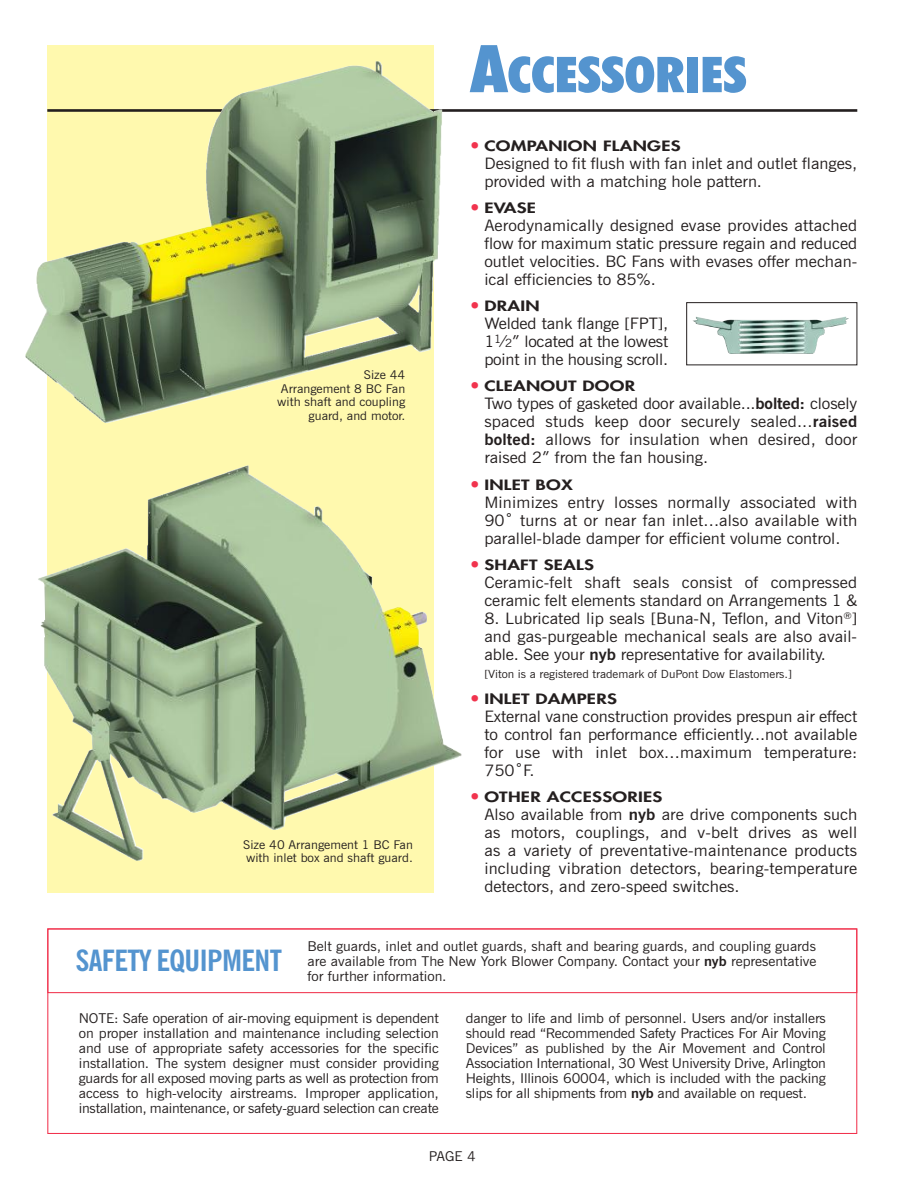
<style>
.page{position:relative;width:918px;height:1188px;background:#fff}
.page>*{position:absolute;margin:0;border:0;box-sizing:border-box;transform-origin:0 0}
.t1{font:900 condensed 49.5px "Futura BT";color:#5494cf;scale:1.09 1}
.t2{font:700 condensed 29.25px "News Gothic BT";letter-spacing:-.02em;color:#5494cf;scale:1.07 1}
.t3{font:15.75px/18px "News Gothic BT";color:#241f1f;text-align:justify;scale:1.07 1}
.t4{font:800 13.8px "Futura";letter-spacing:.015em;color:#241f1f;scale:1.35 1}
.t5{font:13.5px/15px "News Gothic BT";letter-spacing:-.01em;color:#241f1f;text-align:justify;scale:1.07 1}
.t6{font:13.5px "News Gothic BT";letter-spacing:-.01em;color:#241f1f;scale:1.06 1}
.t7{font:12px/13.5px "News Gothic BT";color:#241f1f;scale:1.07 1}
.t8{font:11.25px "News Gothic BT";color:#241f1f;scale:1.07 1}
.s1{font-size:66px}
.s2{font-family:"Helvetica";font-weight:400;font-size:30px;color:#f1334e}
.s3{font-family:"Futura"}
.s4{font-size:11.4px}
.s5{font-weight:700}
</style>
<div class="page">
<img style="left:693px;top:316px;width:156px;height:38px">
<div style="left:686px;top:302px;width:171px;height:63px;border:1px solid #241f1f"></div>
<div style="left:47px;top:45px;width:387px;height:847px;background:#fff9ae"></div>
<hr style="left:47px;top:109px;width:810px;height:3px;background:#241f1f">
<div style="left:47px;top:928px;width:810px;height:65px;border:1px solid #f1334e"></div>
<img style="left:25px;top:61px;width:417px;height:362px">
<img style="left:38px;top:465px;width:423px;height:365px">
<p class="t7" style="left:277px;top:369px;width:121px;text-align:right">Size 44<br>Arrangement 8 BC Fan with shaft and coupling guard, and motor.</p>
<p class="t7" style="left:243px;top:839px;width:160px">Size 40 Arrangement 1 BC Fan with inlet box and shaft guard.</p>
<h1 class="t1" style="left:470px;top:54px;width:255px"><span class="s1">A</span>CCESSORIES</h1>
<p class="t4" style="left:469px;top:139px;width:158px"><span class="s2">•</span> COMPANION FLANGES</p>
<p class="t3" style="left:484px;top:155px;width:350px">Designed to fit flush with fan inlet and outlet flanges, provided with a matching hole pattern.</p>
<p class="t4" style="left:469px;top:201px;width:51px"><span class="s2">•</span> EVASE</p>
<p class="t3" style="left:484px;top:218px;width:350px">Aerodynamically designed evase provides attached flow for maximum static pressure regain and reduced outlet velocities. BC Fans with evases offer mechan&shy;ical efficiencies to 85%.</p>
<p class="t4" style="left:469px;top:299px;width:54px"><span class="s2">•</span> DRAIN</p>
<p class="t3" style="left:484px;top:316px;width:173px">Welded tank flange [FPT], 1<sup>1</sup><span class="s3">⁄</span><span class="s4">2</span><span class="s3">”</span> located at the lowest point in the housing scroll.</p>
<p class="t4" style="left:469px;top:380px;width:124px"><span class="s2">•</span> CLEANOUT DOOR</p>
<p class="t3" style="left:484px;top:396px;width:350px">Two types of gasketed door available...<span class="s5">bolted:</span> closely spaced studs keep door securely sealed...<span class="s5">raised bolted:</span> allows for insulation when desired, door raised 2<span class="s3">”</span> from the fan housing.</p>
<p class="t4" style="left:469px;top:478px;width:78px"><span class="s2">•</span> INLET BOX</p>
<p class="t3" style="left:484px;top:494px;width:350px">Minimizes entry losses normally associated with 90˚ turns at or near fan inlet...also available with parallel-blade damper for efficient volume control.</p>
<p class="t4" style="left:469px;top:558px;width:94px"><span class="s2">•</span> SHAFT SEALS</p>
<p class="t3" style="left:484px;top:575px;width:350px">Ceramic-felt shaft seals consist of compressed ceramic felt elements standard on Arrangements 1 &amp;</p>
<p class="t3" style="left:484px;top:611px;width:350px">8. Lubricated lip seals [Buna-N, Teflon, and Viton<sup>®</sup>] and gas-purgeable mechanical seals are also avail&shy;able. See your <span class="s5">nyb</span> representative for availability.</p>
<p class="t8" style="left:484px;top:670px;width:289px">[Viton is a registered trademark of DuPont Dow Elastomers.]</p>
<p class="t4" style="left:469px;top:692px;width:111px"><span class="s2">•</span> INLET DAMPERS</p>
<p class="t3" style="left:484px;top:709px;width:350px">External vane construction provides prespun air effect to control fan performance efficiently...not available for use with inlet box...maximum temperature:<br>750˚F.</p>
<p class="t4" style="left:469px;top:791px;width:145px"><span class="s2">•</span> OTHER ACCESSORIES</p>
<p class="t3" style="left:484px;top:807px;width:350px">Also available from <span class="s5">nyb</span> are drive components such as motors, couplings, and v-belt drives as well as a variety of preventative-maintenance products including vibration detectors, bearing-temperature detectors, and zero-speed switches.</p>
<h2 class="t2" style="left:75px;top:950px;width:195px">SAFETY EQUIPMENT</h2>
<p class="t5" style="left:308px;top:940px;width:477px">Belt guards, inlet and outlet guards, shaft and bearing guards, and coupling guards are available from The New York Blower Company. Contact your <span class="s5">nyb</span> representative for further information.</p>
<p class="t5" style="left:79px;top:1011px;width:338px">NOTE: Safe operation of air-moving equipment is dependent on proper installation and maintenance including selection and use of appropriate safety accessories for the specific installation. The system designer must consider providing guards for all exposed moving parts as well as protection from access to high-velocity airstreams. Improper application, installation, maintenance, or safety-guard selection can create</p>
<p class="t5" style="left:466px;top:1011px;width:338px">danger to life and limb of personnel. Users and/or installers should read “Recommended Safety Practices For Air Moving Devices” as published by the Air Movement and Control Association International, 30 West University Drive, Arlington Heights, Illinois 60004, which is included with the packing slips for all shipments from <span class="s5">nyb</span> and available on request.</p>
<p class="t6" style="left:429px;top:1151px;width:46px">PAGE 4</p>
</div>
